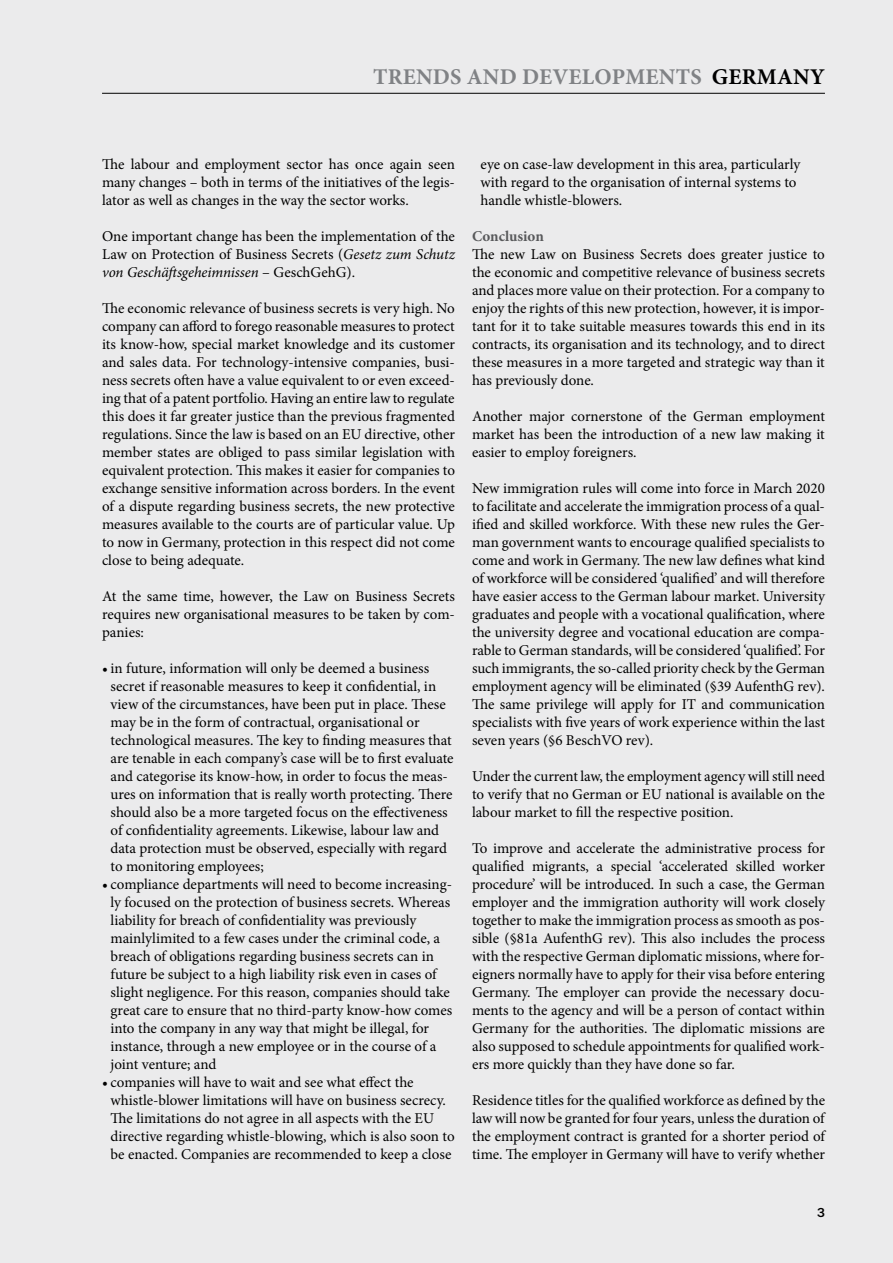
<style>
.page{position:relative;width:893px;height:1263px;background:#ebebec}
.page>*{position:absolute;margin:0;border:0;box-sizing:border-box;transform-origin:0 0}
.LPG_page_head_R{font:700 22.5px "Minion Pro";letter-spacing:.01em;color:#808285}
.LPG_page_head_R-2{font:700 22.5px "Minion Pro";letter-spacing:.01em;color:#000}
.LPG_body{font:15px/18px "Minion Pro";color:#000;text-align:justify}
.TNR_subtitle{font:700 15px "Minion Pro";color:#58595b}
.t1{font:500 13.5px "Franklin Gothic URW";color:#000}
.s1{color:#808285}
.s2{font-style:italic}
</style>
<div class="page">
<hr style="left:102px;top:93px;width:723px;height:1px;background:#000">
<p class="LPG_page_head_R" style="left:373px;top:61px;width:31px">TREN</p>
<p class="LPG_page_head_R" style="left:433px;top:61px;width:210px">DS AND DEVELOPMENT</p>
<p class="LPG_page_head_R-2" style="left:691px;top:61px;width:136px"><span class="s1">S</span> GERMANY</p>
<p class="LPG_body" style="left:102px;top:155px;width:354px">The labour and employment sector has once again seen many changes – both in terms of the initiatives of the legis&shy;lator as well as changes in the way the sector works.</p>
<p class="LPG_body" style="left:102px;top:227px;width:354px">One important change has been the implementation of the Law on Protection of Business Secrets (<span class="s2">Gesetz zum Schutz von Geschäftsgeheimnissen</span> – GeschGehG).</p>
<p class="LPG_body" style="left:102px;top:299px;width:354px">The economic relevance of business secrets is very high. No company can afford to forego reasonable measures to protect its know-how, special market knowledge and its customer and sales data. For technology-intensive companies, busi&shy;ness secrets often have a value equivalent to or even exceed&shy;ing that of a patent portfolio. Having an entire law to regulate this does it far greater justice than the previous fragmented regulations. Since the law is based on an EU directive, other member states are obliged to pass similar legislation with equivalent protection. This makes it easier for companies to exchange sensitive information across borders. In the event of a dispute regarding business secrets, the new protective measures available to the courts are of particular value. Up to now in Germany, protection in this respect did not come close to being adequate.</p>
<p class="LPG_body" style="left:102px;top:587px;width:354px">At the same time, however, the Law on Business Secrets requires new organisational measures to be taken by com&shy;panies:</p>
<p class="LPG_body" style="left:111px;top:659px;width:344px;text-align:left;text-indent:-9px">• in future, information will only be deemed a business secret if reasonable measures to keep it confidential, in view of the circumstances, have been put in place. These may be in the form of contractual, organisational or technological measures. The key to finding measures that are tenable in each company’s case will be to first evaluate and categorise its know-how, in order to focus the meas&shy;ures on information that is really worth protecting. There should also be a more targeted focus on the effectiveness of confidentiality agreements. Likewise, labour law and data protection must be observed, especially with regard to monitoring employees;</p>
<p class="LPG_body" style="left:111px;top:875px;width:343px;text-align:left;text-indent:-9px">• compliance departments will need to become increasing&shy;ly focused on the protection of business secrets. Whereas liability for breach of confidentiality was previously mainlylimited to a few cases under the criminal code, a breach of obligations regarding business secrets can in future be subject to a high liability risk even in cases of slight negligence. For this reason, companies should take great care to ensure that no third-party know-how comes into the company in any way that might be illegal, for instance, through a new employee or in the course of a joint venture; and</p>
<p class="LPG_body" style="left:111px;top:1073px;width:346px;text-align:left;text-indent:-9px">• companies will have to wait and see what effect the whistle-blower limitations will have on business secrecy.<br>The limitations do not agree in all aspects with the EU directive regarding whistle-blowing, which is also soon to be enacted. Companies are recommended to keep a close</p>
<p class="LPG_body" style="left:480px;top:155px;width:321px;text-align:left">eye on case-law development in this area, particularly with regard to the organisation of internal systems to handle whistle-blowers.</p>
<p class="TNR_subtitle" style="left:472px;top:225px;width:73px">CONCLUSION</p>
<p class="LPG_body" style="left:472px;top:245px;width:354px">The new Law on Business Secrets does greater justice to the economic and competitive relevance of business secrets and places more value on their protection. For a company to enjoy the rights of this new protection, however, it is impor&shy;tant for it to take suitable measures towards this end in its contracts, its organisation and its technology, and to direct these measures in a more targeted and strategic way than it has previously done.</p>
<p class="LPG_body" style="left:472px;top:407px;width:354px">Another major cornerstone of the German employment market has been the introduction of a new law making it easier to employ foreigners.</p>
<p class="LPG_body" style="left:472px;top:479px;width:355px">New immigration rules will come into force in March 2020 to facilitate and accelerate the immigration process of a qual&shy;ified and skilled workforce. With these new rules the Ger&shy;man government wants to encourage qualified specialists to come and work in Germany. The new law defines what kind of workforce will be considered ‘qualified’ and will therefore have easier access to the German labour market. University graduates and people with a vocational qualification, where the university degree and vocational education are compa&shy;rable to German standards, will be considered ‘qualified’. For such immigrants, the so-called priority check by the German employment agency will be eliminated (§39 AufenthG rev).<br>The same privilege will apply for IT and communication specialists with five years of work experience within the last seven years (§6 BeschVO rev).</p>
<p class="LPG_body" style="left:472px;top:767px;width:355px">Under the current law, the employment agency will still need to verify that no German or EU national is available on the labour market to fill the respective position.</p>
<p class="LPG_body" style="left:472px;top:839px;width:354px">To improve and accelerate the administrative process for qualified migrants, a special ‘accelerated skilled worker procedure’ will be introduced. In such a case, the German employer and the immigration authority will work closely together to make the immigration process as smooth as pos&shy;sible (§81a AufenthG rev). This also includes the process with the respective German diplomatic missions, where for&shy;eigners normally have to apply for their visa before entering Germany. The employer can provide the necessary docu&shy;ments to the agency and will be a person of contact within Germany for the authorities. The diplomatic missions are also supposed to schedule appointments for qualified work&shy;ers more quickly than they have done so far.</p>
<p class="LPG_body" style="left:472px;top:1091px;width:355px">Residence titles for the qualified workforce as defined by the law will now be granted for four years, unless the duration of the employment contract is granted for a shorter period of time. The employer in Germany will have to verify whether</p>
<p class="t1" style="left:817px;top:1204px;width:9px">3</p>
</div>
